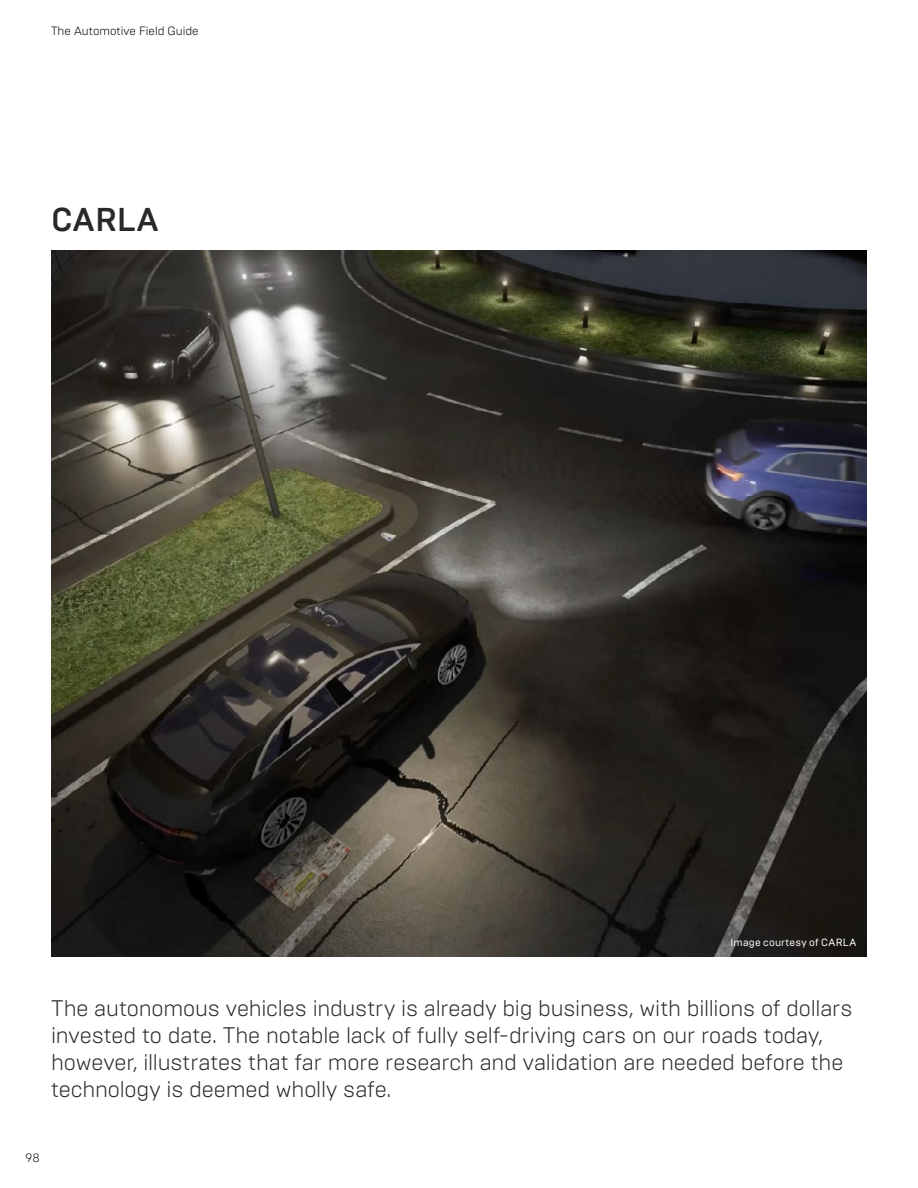
<style>
.page{position:relative;width:918px;height:1188px;background:#fff}
.page>*{position:absolute;margin:0;border:0;box-sizing:border-box;transform-origin:0 0}
.t1{font:500 33px "Brutal Type";letter-spacing:.01em;color:#292929}
.t2{font:300 22.5px/27px "Brutal Type";letter-spacing:-.005em;color:#292929}
.t3{font:300 12px "Brutal Type";color:#000}
.t4{font:10.5px "Brutal Type";letter-spacing:.02em;color:#fff}
</style>
<div class="page">
<img style="left:51px;top:251px;width:816px;height:706px">
<p class="t3" style="left:51px;top:24px;width:149px">The Automotive Field Guide</p>
<h1 class="t1" style="left:51px;top:199px;width:109px">CARLA</h1>
<p class="t4" style="left:731px;top:936px;width:127px">Image courtesy of CARLA</p>
<p class="t2" style="left:51px;top:995px;width:803px">The autonomous vehicles industry is already big business, with billions of dollars invested to date. The notable lack of fully self-driving cars on our roads today, however, illustrates that far more research and validation are needed before the technology is deemed wholly safe.</p>
<p class="t3" style="left:26px;top:1151px;width:16px">98</p>
</div>
